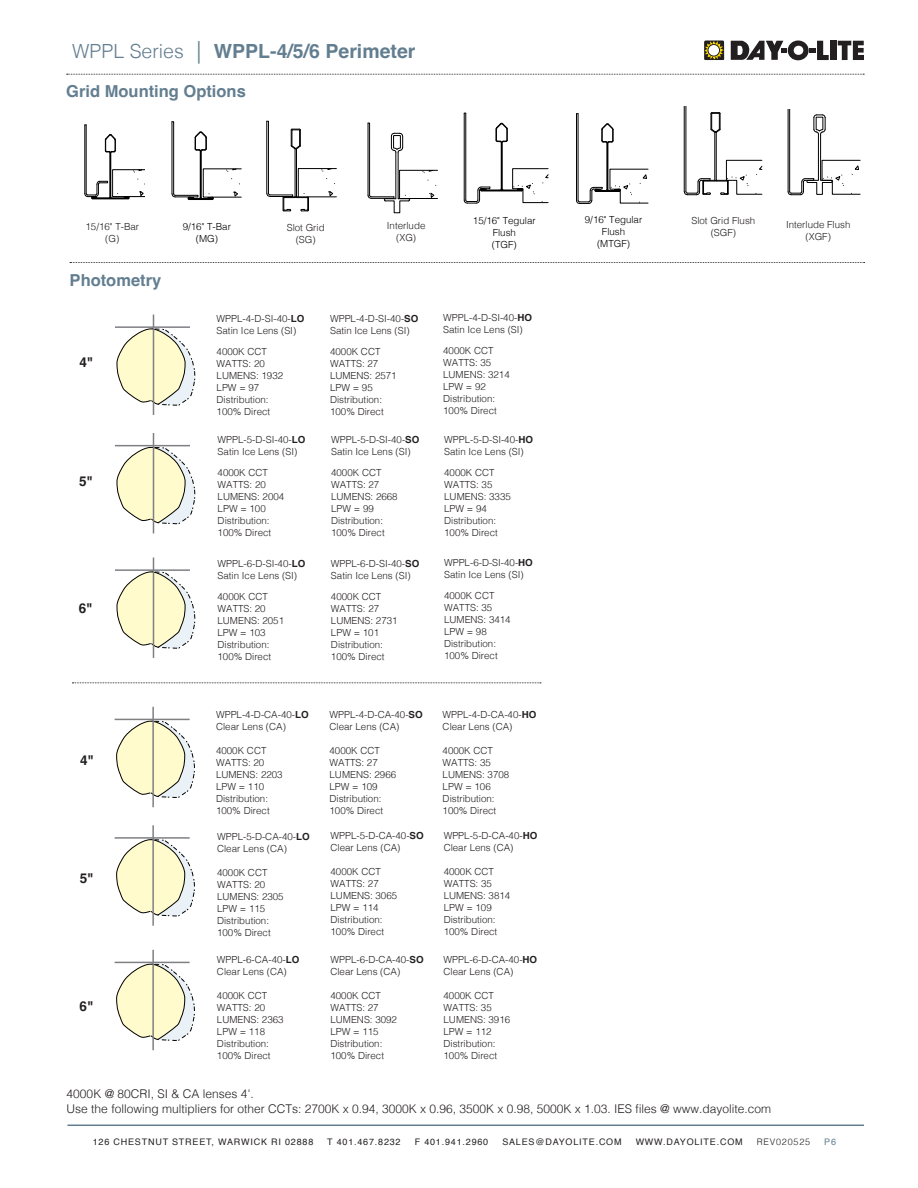
<style>
.page{position:relative;width:918px;height:1188px;background:#fff}
.page>*{position:absolute;margin:0;border:0;box-sizing:border-box;transform-origin:0 0}
.t1{font:700 19.5px "Helvetica";color:#637e90}
.section_headers{font:700 16.5px "Helvetica";color:#637e90}
.lamp_lumens_text{font:700 13.5px "Helvetica";color:#231f20}
.lamp_lumens_text-2{font:300 12px/15px "Helvetica";color:#231f20}
.lamp_lumens_text-3{font:300 9.75px/12px "Helvetica";color:#231f20}
.lamp_lumens_text-4{font:300 9.75px/12px "Helvetica";color:#000;text-align:center}
.t2{font:9px "Helvetica";letter-spacing:.09em;color:#231f20}
.t3{font:300 9px "Helvetica";letter-spacing:.09em;color:#231f20}
.t4{font:9px "Helvetica";color:#637e90}
.s1{font-weight:300}
.s2{font-weight:300;font-size:22.5px}
.s3{font-weight:700}
</style>
<div class="page">
<hr style="left:68px;top:1125px;width:796px;height:1px;background:#637e90">
<svg style="left:704px;top:40px;width:20px;height:20px"></svg>
<svg style="left:705px;top:41px;width:19px;height:18px"></svg>
<div style="left:708px;top:45px;width:12px;height:11px;background:#fff;border-radius:50%"></div>
<div style="left:708px;top:44px;width:12px;height:12px;border:1px solid #231f20;border-radius:50%"></div>
<svg style="left:731px;top:41px;width:98px;height:19px"></svg>
<div style="left:830px;top:41px;width:6px;height:19px;background:#231f20"></div>
<svg style="left:838px;top:41px;width:26px;height:19px"></svg>
<hr style="left:115px;top:326px;width:75px;height:2px;background:#7e8083">
<hr style="left:153px;top:315px;width:1px;height:100px;background:#7e8083">
<svg style="left:116px;top:446px;width:80px;height:79px"></svg>
<hr style="left:115px;top:445px;width:75px;height:1px;background:#7e8083">
<hr style="left:153px;top:433px;width:1px;height:100px;background:#7e8083">
<svg style="left:116px;top:571px;width:80px;height:78px"></svg>
<hr style="left:115px;top:569px;width:75px;height:2px;background:#7e8083">
<hr style="left:153px;top:558px;width:1px;height:100px;background:#7e8083">
<svg style="left:116px;top:720px;width:79px;height:78px"></svg>
<hr style="left:115px;top:719px;width:75px;height:1px;background:#7e8083">
<hr style="left:152px;top:707px;width:2px;height:100px;background:#7e8083">
<svg style="left:116px;top:839px;width:79px;height:78px"></svg>
<hr style="left:115px;top:837px;width:75px;height:2px;background:#7e8083">
<hr style="left:152px;top:825px;width:2px;height:101px;background:#7e8083">
<svg style="left:116px;top:963px;width:79px;height:78px"></svg>
<hr style="left:115px;top:962px;width:75px;height:1px;background:#7e8083">
<hr style="left:152px;top:950px;width:2px;height:100px;background:#7e8083">
<svg style="left:67px;top:74px;width:797px;height:1px"></svg>
<svg style="left:70px;top:262px;width:795px;height:1px"></svg>
<svg style="left:116px;top:328px;width:80px;height:78px"></svg>
<svg style="left:266px;top:120px;width:71px;height:92px"></svg>
<hr style="left:685px;top:107px;width:1px;height:85px;background:#000">
<hr style="left:684px;top:107px;width:1px;height:85px;background:#000">
<svg style="left:683px;top:111px;width:80px;height:85px"></svg>
<hr style="left:789px;top:110px;width:1px;height:82px;background:#000">
<hr style="left:788px;top:110px;width:1px;height:82px;background:#000">
<svg style="left:787px;top:114px;width:74px;height:82px"></svg>
<svg style="left:84px;top:121px;width:158px;height:79px"></svg>
<svg style="left:367px;top:112px;width:282px;height:102px"></svg>
<svg style="left:72px;top:682px;width:469px;height:1px"></svg>
<p class="t1" style="left:72px;top:40px;width:345px"><span class="s1">WPPL Series</span> <span class="s2">|</span> WPPL-4/5/6 Perimeter</p>
<p class="section_headers" style="left:66px;top:81px;width:181px">Grid Mounting Options</p>
<p class="lamp_lumens_text-3" style="left:86px;top:220px;width:55px;text-align:center">15/16" T-Bar (G)</p>
<p class="lamp_lumens_text-4" style="left:183px;top:220px;width:50px">9/16" T-Bar (MG)</p>
<p class="lamp_lumens_text-4" style="left:473px;top:214px;width:64px">15/16" Tegular<br>Flush<br>(TGF)</p>
<p class="lamp_lumens_text-4" style="left:585px;top:213px;width:59px">9/16" Tegular<br>Flush (MTGF)</p>
<p class="lamp_lumens_text-3" style="left:691px;top:214px;width:65px;text-align:center">Slot Grid Flush (SGF)</p>
<p class="lamp_lumens_text-3" style="left:287px;top:221px;width:39px;text-align:center">Slot Grid (SG)</p>
<p class="lamp_lumens_text-3" style="left:786px;top:218px;width:66px;text-align:center">Interlude Flush (XGF)</p>
<p class="lamp_lumens_text-3" style="left:387px;top:219px;width:40px;text-align:center">Interlude (XG)</p>
<p class="section_headers" style="left:70px;top:270px;width:93px">Photometry</p>
<p class="lamp_lumens_text" style="left:79px;top:354px;width:15px">4"</p>
<p class="lamp_lumens_text" style="left:79px;top:473px;width:15px">5"</p>
<p class="lamp_lumens_text" style="left:79px;top:600px;width:15px">6"</p>
<p class="lamp_lumens_text" style="left:80px;top:752px;width:15px">4"</p>
<p class="lamp_lumens_text" style="left:80px;top:870px;width:15px">5"</p>
<p class="lamp_lumens_text" style="left:80px;top:998px;width:15px">6"</p>
<p class="lamp_lumens_text-3" style="left:217px;top:312px;width:89px">WPPL-4-D-SI-40-<span class="s3">LO<br></span>Satin Ice Lens (SI)</p>
<p class="lamp_lumens_text-3" style="left:217px;top:345px;width:68px">4000K CCT<br>WATTS: 20<br>LUMENS: 1932<br>LPW = 97<br>Distribution:<br>100% Direct</p>
<p class="lamp_lumens_text-3" style="left:218px;top:433px;width:89px">WPPL-5-D-SI-40-<span class="s3">LO<br></span>Satin Ice Lens (SI)</p>
<p class="lamp_lumens_text-3" style="left:218px;top:466px;width:68px">4000K CCT<br>WATTS: 20<br>LUMENS: 2004<br>LPW = 100<br>Distribution:<br>100% Direct</p>
<p class="lamp_lumens_text-3" style="left:218px;top:557px;width:89px">WPPL-6-D-SI-40-<span class="s3">LO<br></span>Satin Ice Lens (SI)</p>
<p class="lamp_lumens_text-3" style="left:218px;top:590px;width:68px">4000K CCT<br>WATTS: 20<br>LUMENS: 2051<br>LPW = 103<br>Distribution:<br>100% Direct</p>
<p class="lamp_lumens_text-3" style="left:216px;top:708px;width:94px">WPPL-4-D-CA-40-<span class="s3">LO<br></span>Clear Lens (CA)</p>
<p class="lamp_lumens_text-3" style="left:216px;top:744px;width:68px">4000K CCT<br>WATTS: 20<br>LUMENS: 2203<br>LPW = 110<br>Distribution:<br>100% Direct</p>
<p class="lamp_lumens_text-3" style="left:217px;top:829px;width:94px">WPPL-5-D-CA-40-<span class="s3">LO<br></span>Clear Lens (CA)</p>
<p class="lamp_lumens_text-3" style="left:217px;top:865px;width:68px">4000K CCT<br>WATTS: 20<br>LUMENS: 2305<br>LPW = 115<br>Distribution:<br>100% Direct</p>
<p class="lamp_lumens_text-3" style="left:217px;top:953px;width:84px">WPPL-6-CA-40-<span class="s3">LO<br></span>Clear Lens (CA)</p>
<p class="lamp_lumens_text-3" style="left:217px;top:989px;width:68px">4000K CCT<br>WATTS: 20<br>LUMENS: 2363<br>LPW = 118<br>Distribution:<br>100% Direct</p>
<p class="lamp_lumens_text-3" style="left:330px;top:311px;width:90px">WPPL-4-D-SI-40-<span class="s3">SO<br></span>Satin Ice Lens (SI)</p>
<p class="lamp_lumens_text-3" style="left:330px;top:344px;width:68px">4000K CCT<br>WATTS: 27<br>LUMENS: 2571<br>LPW = 95<br>Distribution:<br>100% Direct</p>
<p class="lamp_lumens_text-3" style="left:331px;top:433px;width:90px">WPPL-5-D-SI-40-<span class="s3">SO<br></span>Satin Ice Lens (SI)</p>
<p class="lamp_lumens_text-3" style="left:331px;top:466px;width:68px">4000K CCT<br>WATTS: 27<br>LUMENS: 2668<br>LPW = 99<br>Distribution:<br>100% Direct</p>
<p class="lamp_lumens_text-3" style="left:331px;top:556px;width:90px">WPPL-6-D-SI-40-<span class="s3">SO<br></span>Satin Ice Lens (SI)</p>
<p class="lamp_lumens_text-3" style="left:331px;top:589px;width:68px">4000K CCT<br>WATTS: 27<br>LUMENS: 2731<br>LPW = 101<br>Distribution:<br>100% Direct</p>
<p class="lamp_lumens_text-3" style="left:443px;top:311px;width:90px">WPPL-4-D-SI-40-<span class="s3">HO<br></span>Satin Ice Lens (SI)</p>
<p class="lamp_lumens_text-3" style="left:443px;top:344px;width:68px">4000K CCT<br>WATTS: 35<br>LUMENS: 3214<br>LPW = 92<br>Distribution:<br>100% Direct</p>
<p class="lamp_lumens_text-3" style="left:444px;top:432px;width:90px">WPPL-5-D-SI-40-<span class="s3">HO<br></span>Satin Ice Lens (SI)</p>
<p class="lamp_lumens_text-3" style="left:444px;top:465px;width:68px">4000K CCT<br>WATTS: 35<br>LUMENS: 3335<br>LPW = 94<br>Distribution:<br>100% Direct</p>
<p class="lamp_lumens_text-3" style="left:444px;top:556px;width:90px">WPPL-6-D-SI-40-<span class="s3">HO<br></span>Satin Ice Lens (SI)</p>
<p class="lamp_lumens_text-3" style="left:444px;top:589px;width:68px">4000K CCT<br>WATTS: 35<br>LUMENS: 3414<br>LPW = 98<br>Distribution:<br>100% Direct</p>
<p class="lamp_lumens_text-3" style="left:330px;top:708px;width:95px">WPPL-4-D-CA-40-<span class="s3">SO<br></span>Clear Lens (CA)</p>
<p class="lamp_lumens_text-3" style="left:330px;top:744px;width:68px">4000K CCT<br>WATTS: 27<br>LUMENS: 2966<br>LPW = 109<br>Distribution:<br>100% Direct</p>
<p class="lamp_lumens_text-3" style="left:331px;top:829px;width:95px">WPPL-5-D-CA-40-<span class="s3">SO<br></span>Clear Lens (CA)</p>
<p class="lamp_lumens_text-3" style="left:331px;top:865px;width:68px">4000K CCT<br>WATTS: 27<br>LUMENS: 3065<br>LPW = 114<br>Distribution:<br>100% Direct</p>
<p class="lamp_lumens_text-3" style="left:330px;top:953px;width:95px">WPPL-6-D-CA-40-<span class="s3">SO<br></span>Clear Lens (CA)</p>
<p class="lamp_lumens_text-3" style="left:330px;top:989px;width:68px">4000K CCT<br>WATTS: 27<br>LUMENS: 3092<br>LPW = 115<br>Distribution:<br>100% Direct</p>
<p class="lamp_lumens_text-3" style="left:443px;top:708px;width:95px">WPPL-4-D-CA-40-<span class="s3">HO<br></span>Clear Lens (CA)</p>
<p class="lamp_lumens_text-3" style="left:443px;top:744px;width:68px">4000K CCT<br>WATTS: 35<br>LUMENS: 3708<br>LPW = 106<br>Distribution:<br>100% Direct</p>
<p class="lamp_lumens_text-3" style="left:444px;top:829px;width:95px">WPPL-5-D-CA-40-<span class="s3">HO<br></span>Clear Lens (CA)</p>
<p class="lamp_lumens_text-3" style="left:444px;top:865px;width:68px">4000K CCT<br>WATTS: 35<br>LUMENS: 3814<br>LPW = 109<br>Distribution:<br>100% Direct</p>
<p class="lamp_lumens_text-3" style="left:444px;top:953px;width:95px">WPPL-6-D-CA-40-<span class="s3">HO<br></span>Clear Lens (CA)</p>
<p class="lamp_lumens_text-3" style="left:444px;top:989px;width:68px">4000K CCT<br>WATTS: 35<br>LUMENS: 3916<br>LPW = 112<br>Distribution:<br>100% Direct</p>
<p class="lamp_lumens_text-2" style="left:67px;top:1086px;width:706px">4000K @ 80CRI, SI &amp; CA lenses 4'.<br>Use the following multipliers for other CCTs: 2700K x 0.94, 3000K x 0.96, 3500K x 0.98, 5000K x 1.03. IES files @ www.dayolite.com</p>
<p class="t2" style="left:93px;top:1135px;width:222px">126 CHESTNUT STREET, WARWICK RI 02888</p>
<p class="t2" style="left:327px;top:1135px;width:75px">T 401.467.8232</p>
<p class="t2" style="left:415px;top:1135px;width:75px">F 401.941.2960</p>
<p class="t2" style="left:502px;top:1135px;width:121px">SALES@DAYOLITE.COM</p>
<p class="t2" style="left:636px;top:1135px;width:108px">WWW.DAYOLITE.COM</p>
<p class="t3" style="left:757px;top:1134px;width:55px">REV020525</p>
<p class="t4" style="left:824px;top:1135px;width:13px">P6</p>
</div>
